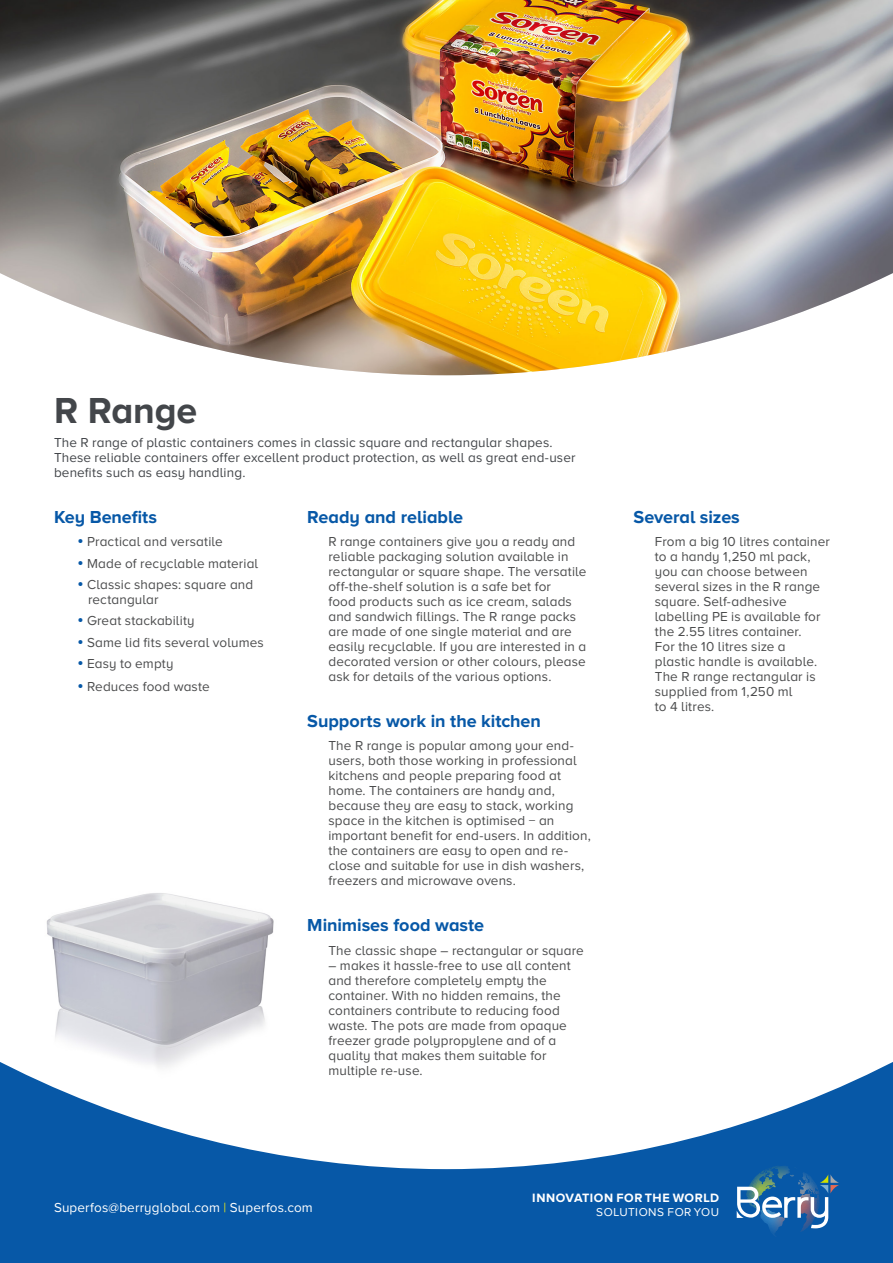
<style>
.page{position:relative;width:893px;height:1263px;background:#fff}
.page>*{position:absolute;margin:0;border:0;box-sizing:border-box;transform-origin:0 0}
.Small_Bold_Subhead{font:700 37.5px "Proxima Nova A";letter-spacing:-.005em;color:#43464a}
.Small_Bold_Subhead-2{font:700 18px "Proxima Nova A";color:#0758a7}
.Indented_Text{font:13.5px/15px "Proxima Nova A";letter-spacing:.01em;color:#4b4c4d}
.Indented_Text-2{font:13.5px/15px "Proxima Nova A";letter-spacing:.01em;color:#43464a}
.t1{font:13.5px "Proxima Nova A";letter-spacing:.01em;color:#fff}
.t2{font:700 12.6px "Proxima Nova A";letter-spacing:.045em;color:#fff}
.t3{font:11.85px "Proxima Nova A";letter-spacing:.04em;color:#fff}
.s1{color:#0758a7}
.s2{color:#e2e41d}
</style>
<div class="page">
<img style="left:46px;top:893px;width:228px;height:162px">
<img style="left:0;top:0;width:893px;height:375px">
<svg style="left:0;top:1055px;width:893px;height:208px;fill:#0758a7"></svg>
<svg style="left:737px;top:1165px;width:102px;height:63px;background:#3e79af"></svg>
<p class="Small_Bold_Subhead" style="left:54px;top:389px;width:145px">R Range</p>
<p class="Indented_Text-2" style="left:54px;top:434px;width:523px">The R range of plastic containers comes in classic square and rectangular shapes.<br>These reliable containers offer excellent product protection, as well as great end-user benefits such as easy handling.</p>
<p class="Small_Bold_Subhead-2" style="left:307px;top:506px;width:157px">Ready and reliable</p>
<p class="Indented_Text" style="left:328px;top:534px;width:260px">R range containers give you a ready and reliable packaging solution available in rectangular or square shape. The versatile off-the-shelf solution is a safe bet for<br>food products such as ice cream, salads and sandwich fillings. The R range packs are made of one single material and are easily recyclable. If you are interested in a decorated version or other colours, please ask for details of the various options.</p>
<p class="Small_Bold_Subhead-2" style="left:307px;top:711px;width:235px">Supports work in the kitchen</p>
<p class="Indented_Text" style="left:328px;top:738px;width:264px">The R range is popular among your end&shy;users, both those working in professional kitchens and people preparing food at home. The containers are handy and, because they are easy to stack, working space in the kitchen is optimised − an important benefit for end-users. In addition, the containers are easy to open and re&shy;close and suitable for use in dish washers, freezers and microwave ovens.</p>
<p class="Small_Bold_Subhead-2" style="left:307px;top:915px;width:178px">Minimises food waste</p>
<p class="Indented_Text" style="left:328px;top:942px;width:257px">The classic shape – rectangular or square</p>
<p class="Indented_Text" style="left:328px;top:957px;width:244px">– makes it hassle-free to use all content and therefore completely empty the container. With no hidden remains, the containers contribute to reducing food waste. The pots are made from opaque freezer grade polypropylene and of a quality that makes them suitable for multiple re-use.</p>
<p class="Small_Bold_Subhead-2" style="left:54px;top:506px;width:105px">Key Benefits</p>
<p class="Indented_Text" style="left:77px;top:534px;width:147px"><span class="s1">•</span> Practical and versatile</p>
<p class="Indented_Text" style="left:77px;top:555px;width:182px"><span class="s1">•</span> Made of recyclable material</p>
<p class="Indented_Text" style="left:88px;top:577px;width:167px;text-indent:-11px"><span class="s1">•</span> Classic shapes: square and rectangular</p>
<p class="Indented_Text" style="left:77px;top:613px;width:119px"><span class="s1">•</span> Great stackability</p>
<p class="Indented_Text" style="left:77px;top:634px;width:188px"><span class="s1">•</span> Same lid fits several volumes</p>
<p class="Indented_Text" style="left:77px;top:656px;width:98px"><span class="s1">•</span> Easy to empty</p>
<p class="Indented_Text" style="left:77px;top:679px;width:134px"><span class="s1">•</span> Reduces food waste</p>
<p class="Small_Bold_Subhead-2" style="left:634px;top:506px;width:108px">Several sizes</p>
<p class="Indented_Text" style="left:655px;top:534px;width:177px">From a big 10 litres container to a handy 1,250 ml pack, you can choose between several sizes in the R range square. Self-adhesive labelling PE is available for the 2.55 litres container.<br>For the 10 litres size a<br>plastic handle is available.<br>The R range rectangular is supplied from 1,250 ml<br>to 4 litres.</p>
<p class="t2" style="left:532px;top:1190px;width:188px">INNOVATION FOR THE WORLD</p>
<p class="t1" style="left:54px;top:1200px;width:260px">Superfos@berryglobal.com <span class="s2">|</span> Superfos.com</p>
<p class="t3" style="left:596px;top:1205px;width:124px">SOLUTIONS FOR YOU</p>
</div>
